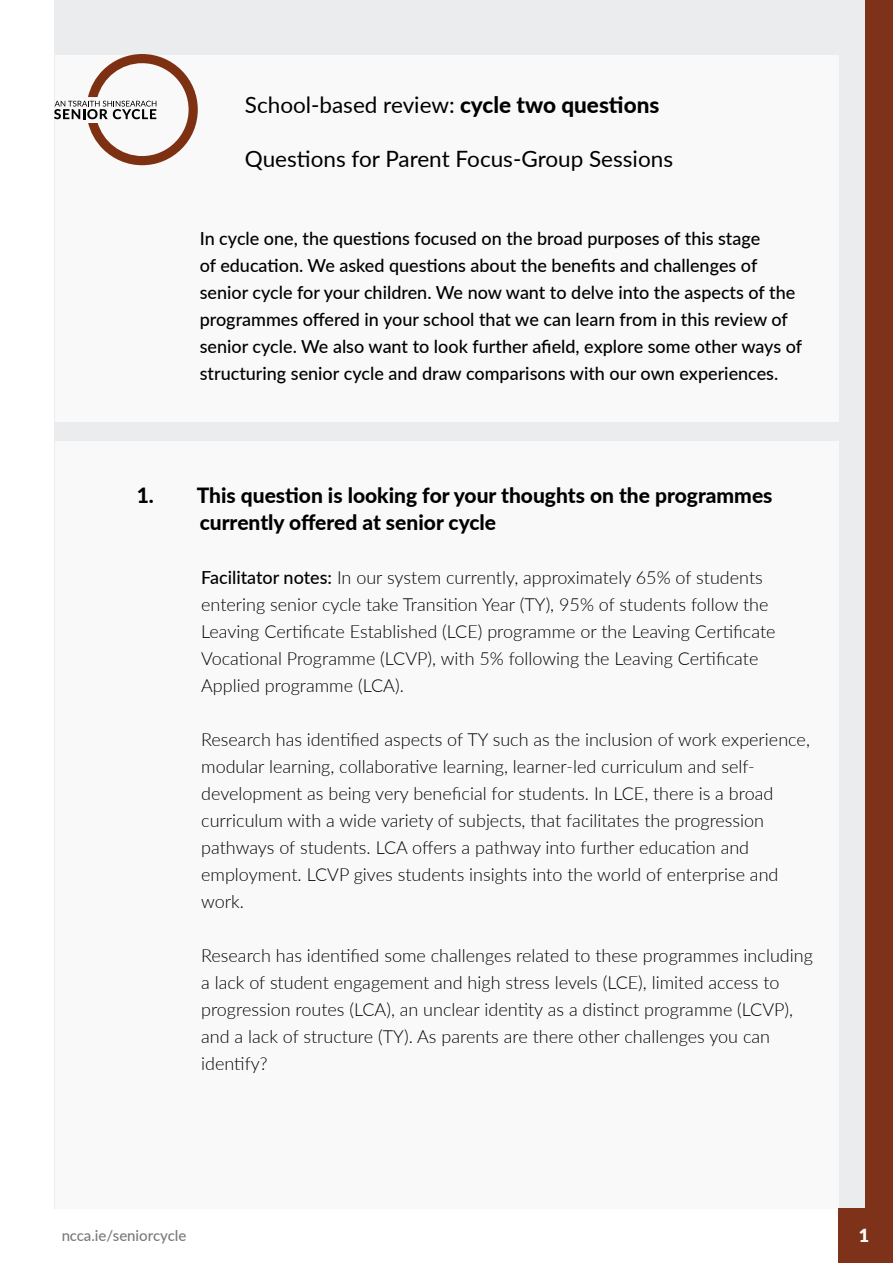
<style>
.page{position:relative;width:893px;height:1263px;background:#fff}
.page>*{position:absolute;margin:0;border:0;box-sizing:border-box;transform-origin:0 0}
.t1{font:22.5px "Lato";color:#000}
.t2{font:800 21px/27px "Lato";color:#000}
.t3{font:300 18px/27px "Lato";color:#000}
.t4{font:500 18px/27px "Lato";color:#000}
.t5{font:900 18px "Lato";color:#fff}
.t6{font:500 15px "Lato";color:#000}
.s1{font-weight:800}
.s2{font-weight:500}
</style>
<div class="page">
<div style="left:54px;top:0;width:812px;height:1209px;background:#eaeced"></div>
<div style="left:866px;top:0;width:27px;height:1263px;background:#7d3219"></div>
<div style="left:55px;top:55px;width:783px;height:1161px;background:#fff"></div>
<div style="left:838px;top:1209px;width:55px;height:54px;background:#7d3219"></div>
<svg style="left:54px;top:54px;width:144px;height:111px"></svg>
<div style="left:54px;top:422px;width:807px;height:19px;background:#eaeced"></div>
<p class="t1" style="left:245px;top:89px;width:416px">School-based review: <span class="s1">cycle two questions</span></p>
<p class="t1" style="left:245px;top:143px;width:430px">Questions for Parent Focus-Group Sessions</p>
<p class="t4" style="left:200px;top:224px;width:604px">In cycle one, the questions focused on the broad purposes of this stage<br>of education. We asked questions about the benefits and challenges of senior cycle for your children. We now want to delve into the aspects of the programmes offered in your school that we can learn from in this review of senior cycle. We also want to look further afield, explore some other ways of structuring senior cycle and draw comparisons with our own experiences.</p>
<p class="t2" style="left:200px;top:480px;width:574px;text-indent:-63px">1. This question is looking for your thoughts on the programmes currently offered at senior cycle</p>
<p class="t3" style="left:201px;top:563px;width:576px"><span class="s2">Facilitator notes:</span> In our system currently, approximately 65% of students entering senior cycle take Transition Year (TY), 95% of students follow the Leaving Certificate Established (LCE) programme or the Leaving Certificate Vocational Programme (LCVP), with 5% following the Leaving Certificate Applied programme (LCA).</p>
<p class="t3" style="left:201px;top:725px;width:610px">Research has identified aspects of TY such as the inclusion of work experience, modular learning, collaborative learning, learner-led curriculum and self&shy;development as being very beneficial for students. In LCE, there is a broad curriculum with a wide variety of subjects, that facilitates the progression pathways of students. LCA offers a pathway into further education and employment. LCVP gives students insights into the world of enterprise and work.</p>
<p class="t3" style="left:201px;top:941px;width:613px">Research has identified some challenges related to these programmes including a lack of student engagement and high stress levels (LCE), limited access to progression routes (LCA), an unclear identity as a distinct programme (LCVP), and a lack of structure (TY). As parents are there other challenges you can identify?</p>
<p class="t6" style="left:61px;top:1224px;width:127px">ncca.ie/seniorcycle</p>
<p class="t5" style="left:859px;top:1222px;width:12px">1</p>
</div>
